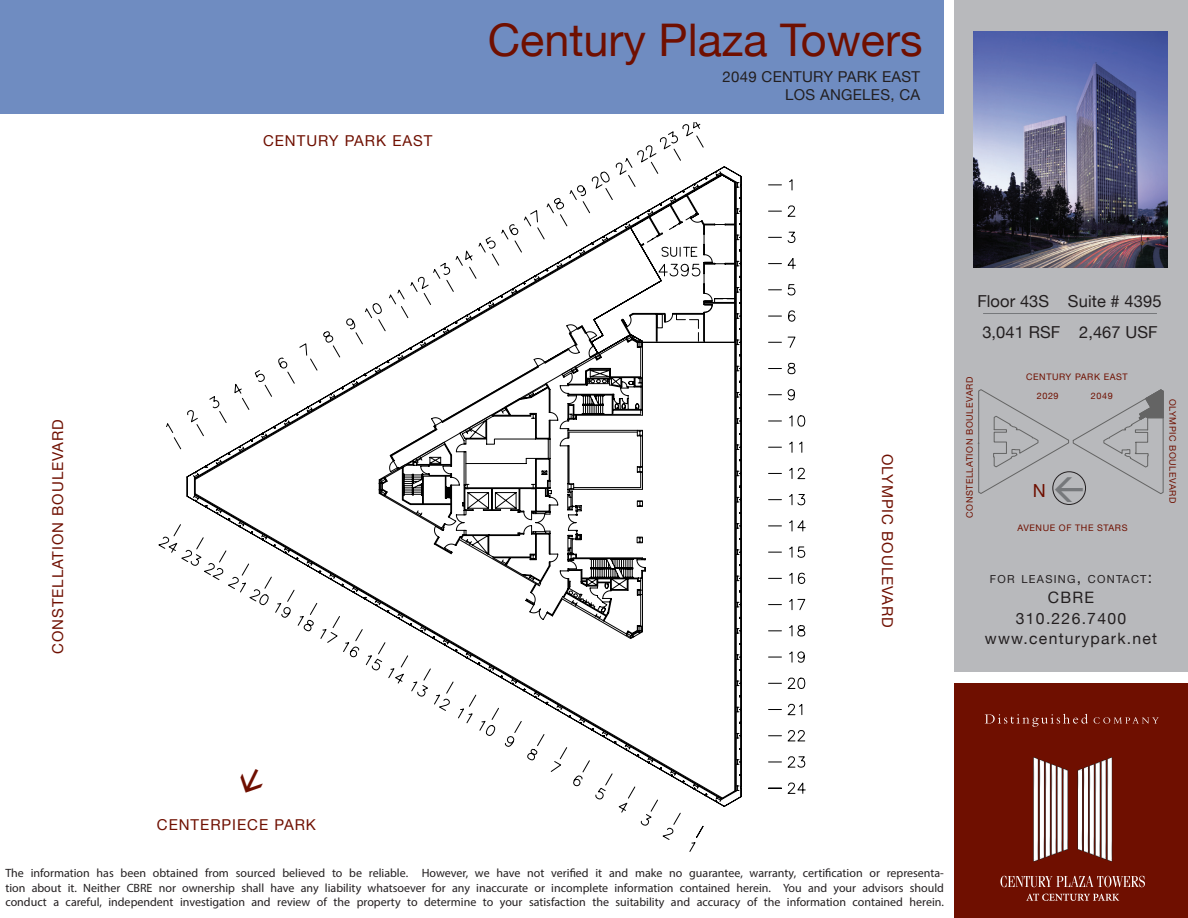
<style>
.page{position:relative;width:1188px;height:918px;background:#fff}
.page>*{position:absolute;margin:0;border:0;box-sizing:border-box;transform-origin:0 0}
.t1{font:45px "Helvetica Neue";color:#6f0f00}
.t2{font:18px "Helvetica Neue";color:#6f0f00}
.t3{font:16.5px "Helvetica Neue";letter-spacing:.005em;color:#231f20}
.t4{font:15.75px "Helvetica Neue";letter-spacing:.08em;color:#231f20}
.t5{font:15px "Helvetica Neue";letter-spacing:.065em;color:#6f0f00}
.t6{font:15px "Helvetica Neue";letter-spacing:.02em;color:#231f20}
.t7{font:12px/14.4px "Myriad Pro";color:#231f20;text-align:justify}
.t8{font:10.95px "Helvetica Neue";letter-spacing:.115em;color:#231f20}
.t9{font:9px "Helvetica Neue";letter-spacing:.065em;color:#6f0f00}
.s1{font-size:15.75px}
</style>
<div class="page">
<div style="left:1px;top:0;width:943px;height:113px;background:#6f8cc1"></div>
<div style="left:955px;top:0;width:233px;height:672px;background:#b8b9bc"></div>
<img style="left:973px;top:31px;width:195px;height:236px">
<hr style="left:983px;top:313px;width:174px;height:1px;background:#76787b">
<div style="left:1053px;top:472px;width:33px;height:33px;border:1px solid #231f20;border-radius:50%"></div>
<div style="left:955px;top:683px;width:233px;height:235px;background:#6f0f00"></div>
<svg style="left:985px;top:714px;width:103px;height:13px"></svg>
<svg style="left:1094px;top:717px;width:65px;height:7px"></svg>
<svg style="left:1000px;top:876px;width:145px;height:11px"></svg>
<svg style="left:1034px;top:757px;width:34px;height:104px;background:#bba4a1"></svg>
<svg style="left:1078px;top:757px;width:34px;height:104px"></svg>
<svg style="left:1026px;top:894px;width:93px;height:7px"></svg>
<svg style="left:158px;top:122px;width:648px;height:730px"></svg>
<svg style="left:375px;top:166px;width:367px;height:641px"></svg>
<svg style="left:978px;top:389px;width:185px;height:113px"></svg>
<svg style="left:235px;top:765px;width:32px;height:33px"></svg>
<p class="t5" style="left:49px;top:654px;width:236px;rotate:-90deg">CONSTELLATION BOULEVARD</p>
<p class="t5" style="left:263px;top:132px;width:171px">CENTURY PARK EAST</p>
<p class="t1" style="left:488px;top:13px;width:436px">Century Plaza Towers</p>
<p class="t6" style="left:723px;top:68px;width:199px">2049 CENTURY PARK EAST</p>
<p class="t6" style="left:785px;top:86px;width:137px">LOS ANGELES, CA</p>
<p class="t5" style="left:897px;top:454px;width:176px;rotate:90deg">OLYMPIC BOULEVARD</p>
<p class="t3" style="left:977px;top:292px;width:186px">Floor 43S Suite # 4395</p>
<p class="t3" style="left:982px;top:322px;width:177px">3,041 RSF 2,467 USF</p>
<p class="t9" style="left:964px;top:518px;width:142px;rotate:-90deg">CONSTELLATION BOULEVARD</p>
<p class="t9" style="left:1026px;top:372px;width:103px">CENTURY PARK EAST</p>
<p class="t9" style="left:1037px;top:391px;width:23px">2029</p>
<p class="t9" style="left:1091px;top:391px;width:23px">2049</p>
<p class="t2" style="left:1033px;top:480px;width:14px">N</p>
<p class="t9" style="left:1017px;top:522px;width:112px">AVENUE OF THE STARS</p>
<p class="t9" style="left:1178px;top:399px;width:106px;rotate:90deg">OLYMPIC BOULEVARD</p>
<p class="t8" style="left:990px;top:573px;width:164px">FOR LEASING<span class="s1">,</span> CONTACT<span class="s1">:</span></p>
<p class="t4" style="left:1048px;top:588px;width:48px">CBRE</p>
<p class="t4" style="left:1016px;top:609px;width:112px">310.226.7400</p>
<p class="t4" style="left:985px;top:629px;width:174px">www.centurypark.net</p>
<p class="t5" style="left:157px;top:816px;width:161px">CENTERPIECE PARK</p>
<p class="t7" style="left:5px;top:866px;width:940px">The information has been obtained from sourced believed to be reliable. However, we have not verified it and make no guarantee, warranty, certification or representa&shy;tion about it. Neither CBRE nor ownership shall have any liability whatsoever for any inaccurate or incomplete information contained herein. You and your advisors should conduct a careful, independent investigation and review of the property to determine to your satisfaction the suitability and accuracy of the information contained herein.</p>
</div>
